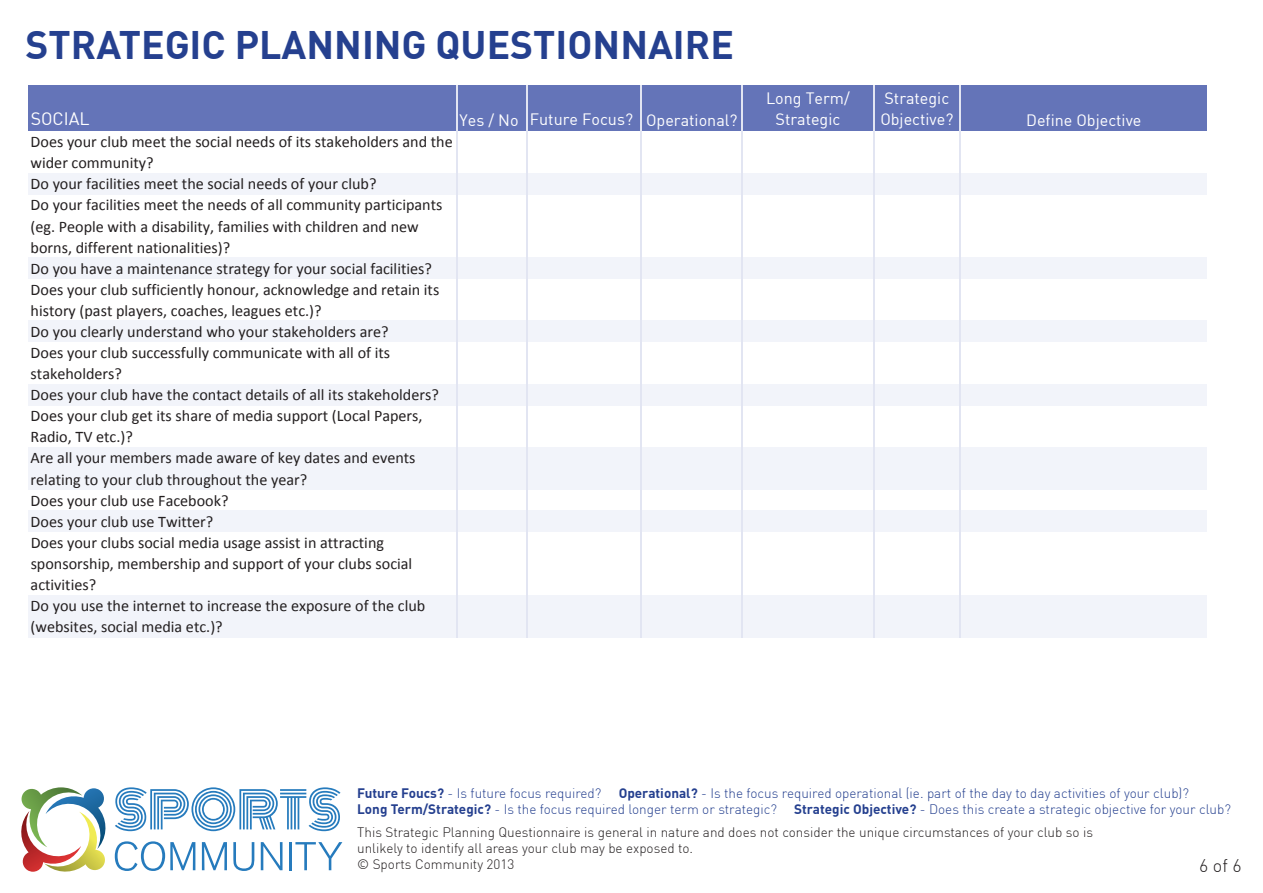
<style>
.page{position:relative;width:1263px;height:893px;background:#fff}
.page>*{position:absolute;margin:0;border:0;box-sizing:border-box;transform-origin:0 0}
.t1{font:700 39px "DIN Pro";color:#25408f}
.t2{font:300 18px "DIN Pro";color:#231f20}
.t3{font:17.7px "DIN";color:#fff}
.t4{font:16.2px/21.1px "Calibri";color:#231f20}
.t5{font:16.2px/20.9px "DIN";color:#fff;text-align:center}
.t6{font:300 13.5px/16.2px "DIN Pro";color:#25408f}
.t7{font:300 13.5px/16.2px "DIN Pro";color:#231f20}
.s1{font-weight:700}
</style>
<div class="page">
<svg style="left:115px;top:787px;width:225px;height:44px"></svg>
<svg style="left:115px;top:841px;width:80px;height:30px"></svg>
<svg style="left:202px;top:842px;width:25px;height:28px"></svg>
<svg style="left:233px;top:842px;width:21px;height:29px"></svg>
<svg style="left:261px;top:842px;width:21px;height:28px"></svg>
<hr style="left:289px;top:842px;width:3px;height:28px;background:#267bbd">
<svg style="left:295px;top:842px;width:47px;height:28px"></svg>
<svg style="left:21px;top:787px;width:85px;height:85px"></svg>
<div style="left:28px;top:86px;width:1179px;height:45px;background:#6474b8"></div>
<div style="left:28px;top:173px;width:1179px;height:21px;background:#f2f4fa"></div>
<div style="left:28px;top:258px;width:1179px;height:21px;background:#f2f4fa"></div>
<div style="left:28px;top:321px;width:1179px;height:21px;background:#f2f4fa"></div>
<div style="left:28px;top:384px;width:1179px;height:21px;background:#f2f4fa"></div>
<div style="left:28px;top:447px;width:1179px;height:43px;background:#f2f4fa"></div>
<div style="left:28px;top:511px;width:1179px;height:21px;background:#f2f4fa"></div>
<div style="left:28px;top:595px;width:1179px;height:42px;background:#f2f4fa"></div>
<hr style="left:456px;top:85px;width:1px;height:552px;background:#e2e5f2">
<hr style="left:526px;top:85px;width:2px;height:552px;background:#e2e5f2">
<hr style="left:640px;top:85px;width:1px;height:552px;background:#e2e5f2">
<hr style="left:741px;top:85px;width:1px;height:552px;background:#e2e5f2">
<hr style="left:873px;top:85px;width:2px;height:552px;background:#e2e5f2">
<hr style="left:959px;top:85px;width:1px;height:552px;background:#e2e5f2">
<h1 class="t1" style="left:26px;top:19px;width:710px">STRATEGIC PLANNING QUESTIONNAIRE</h1>
<p class="t3" style="left:31px;top:108px;width:60px">SOCIAL</p>
<p class="t5" style="left:460px;top:109px;width:280px">Yes / No Future Focus? Operational?</p>
<p class="t4" style="left:31px;top:131px;width:424px">Does your club meet the social needs of its stakeholders and the wider community?<br>Do your facilities meet the social needs of your club?<br>Do your facilities meet the needs of all community participants (eg. People with a disability, families with children and new borns, different nationalities)?<br>Do you have a maintenance strategy for your social facilities?<br>Does your club sufficiently honour, acknowledge and retain its history (past players, coaches, leagues etc.)?<br>Do you clearly understand who your stakeholders are?<br>Does your club successfully communicate with all of its stakeholders?<br>Does your club have the contact details of all its stakeholders?<br>Does your club get its share of media support (Local Papers, Radio, TV etc.)?<br>Are all your members made aware of key dates and events relating to your club throughout the year?<br>Does your club use Facebook?<br>Does your club use Twitter?<br>Does your clubs social media usage assist in attracting sponsorship, membership and support of your clubs social activities?<br>Do you use the internet to increase the exposure of the club (websites, social media etc.)?</p>
<p class="t5" style="left:766px;top:87px;width:85px">Long Term/<br>Strategic</p>
<p class="t5" style="left:880px;top:87px;width:75px;text-align:left">Strategic<br>Objective?</p>
<p class="t5" style="left:1026px;top:109px;width:117px">Define Objective</p>
<p class="t6" style="left:357px;top:785px;width:833px;text-indent:261px"><span class="s1">Operational?</span> - Is the focus required operational (ie. part of the day to day activities of your club)?<br><span class="s1">Long Term/Strategic?</span> - Is the focus required longer term or strategic?</p>
<p class="t6" style="left:357px;top:785px;width:246px"><span class="s1">Future Foucs?</span> - Is future focus required?</p>
<p class="t6" style="left:794px;top:801px;width:438px"><span class="s1">Strategic Objective?</span> - Does this create a strategic objective for your club?</p>
<p class="t7" style="left:357px;top:824px;width:737px">This Strategic Planning Questionnaire is general in nature and does not consider the unique circumstances of your club so is unlikely to identify all areas your club may be exposed to.<br>© Sports Community 2013</p>
<p class="t2" style="left:1199px;top:854px;width:44px">6 of 6</p>
</div>
